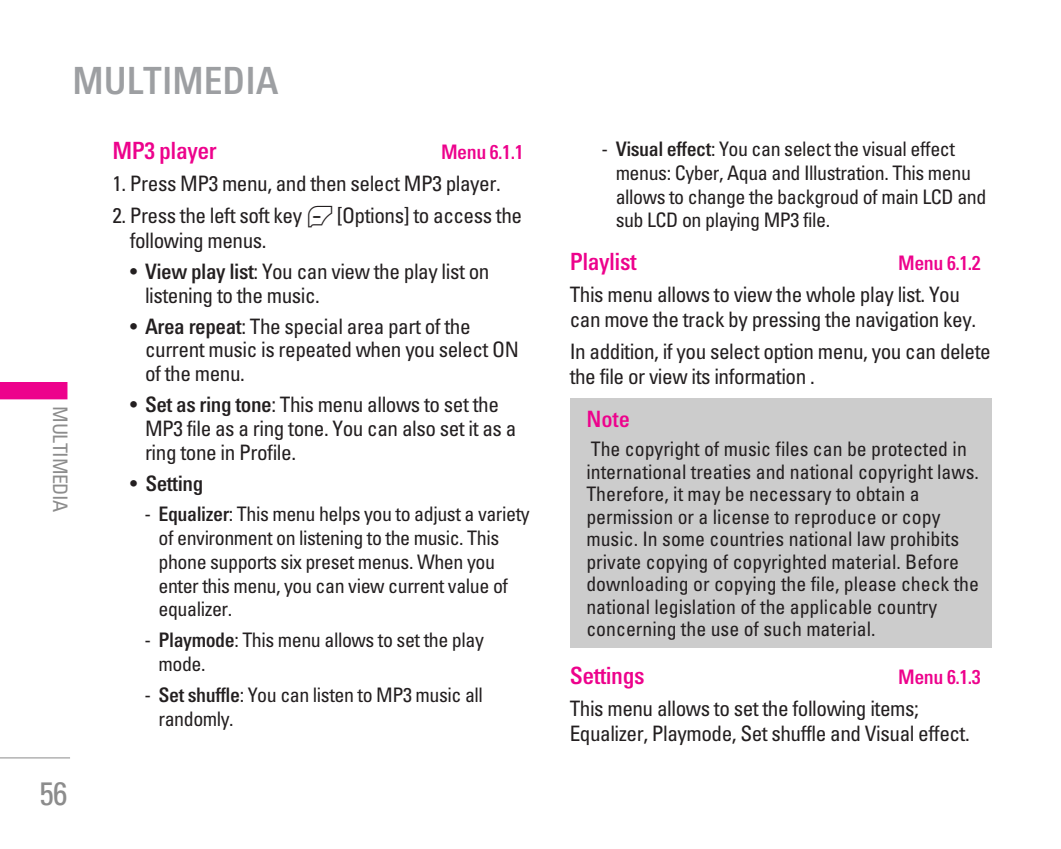
<style>
.page{position:relative;width:1061px;height:849px;background:#fff}
.page>*{position:absolute;margin:0;border:0;box-sizing:border-box;transform-origin:0 0}
.t1{font:600 condensed 37.5px "Univers";color:#9d9fa2}
.t2{font:condensed 32.5px "Univers";color:#8c8c8c}
.t3{font:600 condensed 23.75px "Univers";letter-spacing:-.02em;color:#ed028c}
.t4{font:600 condensed 22.5px "Univers";color:#ed028c}
.t5{font:condensed 21.25px/23.8px "Univers";letter-spacing:-.02em;color:#231f20}
.t6{font:600 condensed 21.25px "Univers";letter-spacing:-.02em;color:#231f20}
.t7{font:condensed 20px/23.8px "Univers";letter-spacing:-.025em;color:#231f20}
.t8{font:condensed 20px/22.5px "Univers";color:#231f20}
.t9{font:600 condensed 20px "Univers";letter-spacing:-.025em;color:#ed028c}
.t10{font:20px "Runninghead Pi 001";letter-spacing:-.02em;color:#8c8c8c}
.s1{color:#ed028c}
.s2{font-family:"M6100 ENGLISHKEYPAD";font-stretch:normal}
.s3{font-weight:600}
.s4{font-weight:400}
</style>
<div class="page">
<hr style="left:0;top:757px;width:70px;height:1px;background:#8c8c8c">
<div style="left:570px;top:398px;width:421px;height:249px;background:#ccc"></div>
<h1 class="t1" style="left:73px;top:67px;width:208px">MULTIMEDIA</h1>
<p class="t10" style="left:72px;top:377px;width:136px;rotate:90deg"><span class="s1">\</span> Multimedia</p>
<h2 class="t2" style="left:39px;top:781px;width:30px">56</h2>
<p class="t3" style="left:113px;top:142px;width:106px">MP3 player</p>
<p class="t9" style="left:441px;top:144px;width:84px">Menu 6.1.1</p>
<p class="t5" style="left:113px;top:173px;width:390px">1. Press MP3 menu, and then select MP3 player.</p>
<p class="t5" style="left:130px;top:205px;width:394px;line-height:25px;text-indent:-17px">2. Press the left soft key <span class="s2">&lt;</span>[Options] to access the following menus.</p>
<p class="t5" style="left:145px;top:261px;width:346px;text-indent:-15px">• <span class="s3">View play list</span>: You can view the play list on listening to the music.</p>
<p class="t5" style="left:145px;top:316px;width:375px;text-indent:-15px">• <span class="s3">Area repeat</span>: The special area part of the current music is repeated when you select ON of the menu.</p>
<p class="t5" style="left:145px;top:394px;width:373px;text-indent:-15px">• <span class="s3">Set as ring tone</span>: This menu allows to set the<br>MP3 file as a ring tone. You can also set it as a ring tone in Profile.</p>
<p class="t6" style="left:130px;top:475px;width:75px"><span class="s4">•</span> Setting</p>
<p class="t7" style="left:158px;top:504px;width:373px;text-indent:-14px">- <span class="s3">Equalizer</span>: This menu helps you to adjust a variety of environment on listening to the music. This phone supports six preset menus. When you enter this menu, you can view current value of equalizer.</p>
<p class="t7" style="left:158px;top:630px;width:327px;text-indent:-14px">- <span class="s3">Playmode</span>: This menu allows to set the play mode.</p>
<p class="t7" style="left:158px;top:684px;width:326px;text-indent:-14px">- <span class="s3">Set shuffle</span>: You can listen to MP3 music all randomly.</p>
<p class="t7" style="left:616px;top:139px;width:372px;text-indent:-14px">- <span class="s3">Visual effect</span>: You can select the visual effect menus: Cyber, Aqua and Illustration. This menu allows to change the backgroud of main LCD and sub LCD on playing MP3 file.</p>
<p class="t3" style="left:570px;top:253px;width:68px">Playlist</p>
<p class="t9" style="left:898px;top:256px;width:84px">Menu 6.1.2</p>
<p class="t5" style="left:570px;top:284px;width:408px;line-height:25px">This menu allows to view the whole play list. You can move the track by pressing the navigation key.</p>
<p class="t5" style="left:570px;top:341px;width:422px;line-height:25px">In addition, if you select option menu, you can delete the file or view its information .</p>
<p class="t4" style="left:586px;top:410px;width:45px">Note</p>
<p class="t8" style="left:586px;top:439px;width:394px">The copyright of music files can be protected in international treaties and national copyright laws.<br>Therefore, it may be necessary to obtain a permission or a license to reproduce or copy music. In some countries national law prohibits private copying of copyrighted material. Before downloading or copying the file, please check the national legislation of the applicable country concerning the use of such material.</p>
<p class="t3" style="left:570px;top:666px;width:76px">Settings</p>
<p class="t9" style="left:898px;top:669px;width:84px">Menu 6.1.3</p>
<p class="t5" style="left:570px;top:697px;width:401px;line-height:25px">This menu allows to set the following items;<br>Equalizer, Playmode, Set shuffle and Visual effect.</p>
</div>
